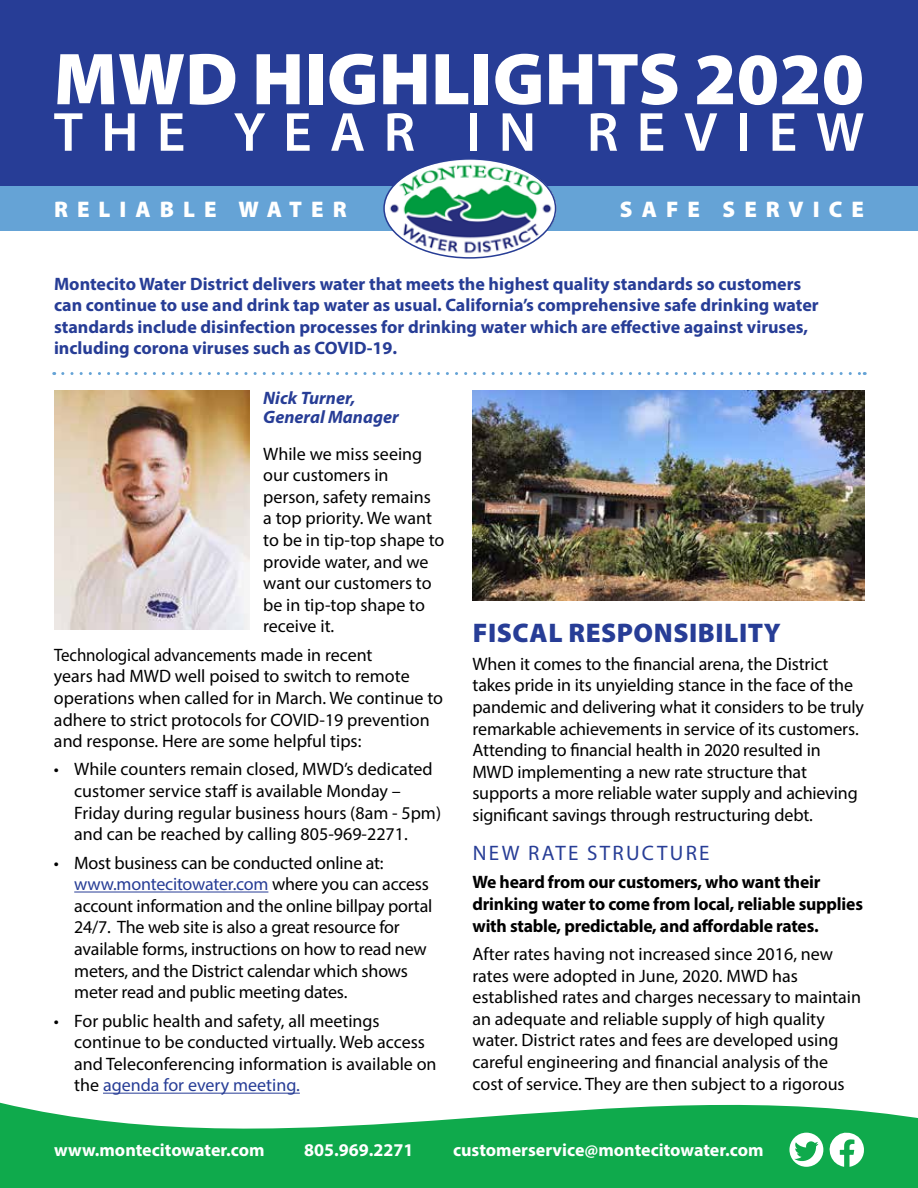
<style>
.page{position:relative;width:918px;height:1188px;background:#fff}
.page>*{position:absolute;margin:0;border:0;box-sizing:border-box;transform-origin:0 0}
.t1{font:900 74.25px "Myriad Pro";color:#fff}
.t2{font:600 55.5px "Myriad Pro";letter-spacing:.33em;color:#fff}
.t3{font:900 27px "Myriad Pro";letter-spacing:.02em;color:#273d96}
.t4{font:900 22.65px "Myriad Pro";letter-spacing:.4em;color:#fff}
.t5{font:21px "Myriad Pro";letter-spacing:.11em;color:#273d96}
.t6{font:18px/21.6px "Myriad Pro";letter-spacing:-.005em;color:#000}
.t7{font:700 18px/21.6px "Myriad Pro";color:#273d96}
.t8{font:18px/21.6px "Myriad Pro";letter-spacing:-.005em;color:#000;scale:.94 1}
.t9{font:700 18px/21.6px "Myriad Pro";letter-spacing:-.01em;color:#000}
.t10{font:700 18px "Myriad Pro";color:#fff}
.t11{font:italic 700 18px/18.6px "Myriad Pro";color:#273d96}
.s1{color:#273d96}
</style>
<div class="page">
<svg style="left:0;top:1092px;width:918px;height:96px;fill:#0faa4c"></svg>
<svg style="left:789px;top:1131px;width:76px;height:36px"></svg>
<div style="left:0;top:0;width:918px;height:206px;background:#273d96"></div>
<img style="left:472px;top:391px;width:392px;height:210px">
<div style="left:0;top:186px;width:918px;height:44px;background:#65a3d6"></div>
<img style="left:380px;top:161px;width:179px;height:98px">
<hr style="left:74px;top:892px;width:194px;height:1px;background:#273d96">
<hr style="left:103px;top:1093px;width:197px;height:1px;background:#273d96">
<img style="left:54px;top:391px;width:196px;height:239px">
<svg style="left:63px;top:372px;width:802px;height:3px"></svg>
<h1 class="t1" style="left:54px;top:30px;width:812px">MWD HIGHLIGHTS 2020</h1>
<h2 class="t2" style="left:54px;top:97px;width:812px">THE YEAR IN REVIEW</h2>
<p class="t4" style="left:54px;top:194px;width:294px">RELIABLE WATER</p>
<p class="t4" style="left:620px;top:194px;width:246px">SAFE SERVICE</p>
<p class="t7" style="left:54px;top:272px;width:766px">Montecito Water District delivers water that meets the highest quality standards so customers can continue to use and drink tap water as usual. California’s comprehensive safe drinking water standards include disinfection processes for drinking water which are effective against viruses, including corona viruses such as COVID-19.</p>
<p class="t11" style="left:263px;top:388px;width:137px">Nick Turner,<br>General Manager</p>
<p class="t6" style="left:263px;top:442px;width:183px">While we miss seeing our customers in person, safety remains<br>a top priority. We want to be in tip-top shape to provide water, and we want our customers to be in tip-top shape to receive it.</p>
<p class="t8" style="left:54px;top:644px;width:416px">Technological advancements made in recent<br>years had MWD well poised to switch to remote operations when called for in March. We continue to adhere to strict protocols for COVID-19 prevention and response. Here are some helpful tips:</p>
<p class="t6" style="left:74px;top:758px;width:368px;text-indent:-20px">• While counters remain closed, MWD’s dedicated customer service staff is available Monday – Friday during regular business hours (8am - 5pm) and can be reached by calling 805-969-2271.</p>
<p class="t6" style="left:74px;top:851px;width:360px;text-indent:-20px">• Most business can be conducted online at: <span class="s1">www.montecitowater.com</span> where you can access account information and the online billpay portal 24/7. The web site is also a great resource for available forms, instructions on how to read new meters, and the District calendar which shows meter read and public meeting dates.</p>
<p class="t6" style="left:74px;top:1009px;width:364px;text-indent:-20px">• For public health and safety, all meetings continue to be conducted virtually. Web access and Teleconferencing information is available on the <span class="s1">agenda for every meeting.</span></p>
<h3 class="t3" style="left:473px;top:614px;width:309px">FISCAL RESPONSIBILITY</h3>
<p class="t6" style="left:472px;top:653px;width:393px">When it comes to the financial arena, the District takes pride in its unyielding stance in the face of the pandemic and delivering what it considers to be truly remarkable achievements in service of its customers.<br>Attending to financial health in 2020 resulted in MWD implementing a new rate structure that supports a more reliable water supply and achieving significant savings through restructuring debt.</p>
<p class="t5" style="left:473px;top:840px;width:238px">NEW RATE STRUCTURE</p>
<p class="t9" style="left:472px;top:871px;width:392px">We heard from our customers, who want their drinking water to come from local, reliable supplies with stable, predictable, and affordable rates.</p>
<p class="t6" style="left:472px;top:943px;width:390px">After rates having not increased since 2016, new rates were adopted in June, 2020. MWD has established rates and charges necessary to maintain an adequate and reliable supply of high quality water. District rates and fees are developed using careful engineering and financial analysis of the cost of service. They are then subject to a rigorous</p>
<p class="t10" style="left:54px;top:1139px;width:212px">www.montecitowater.com</p>
<p class="t10" style="left:304px;top:1139px;width:111px">805.969.2271</p>
<p class="t10" style="left:453px;top:1139px;width:312px">customerservice@montecitowater.com</p>
</div>
